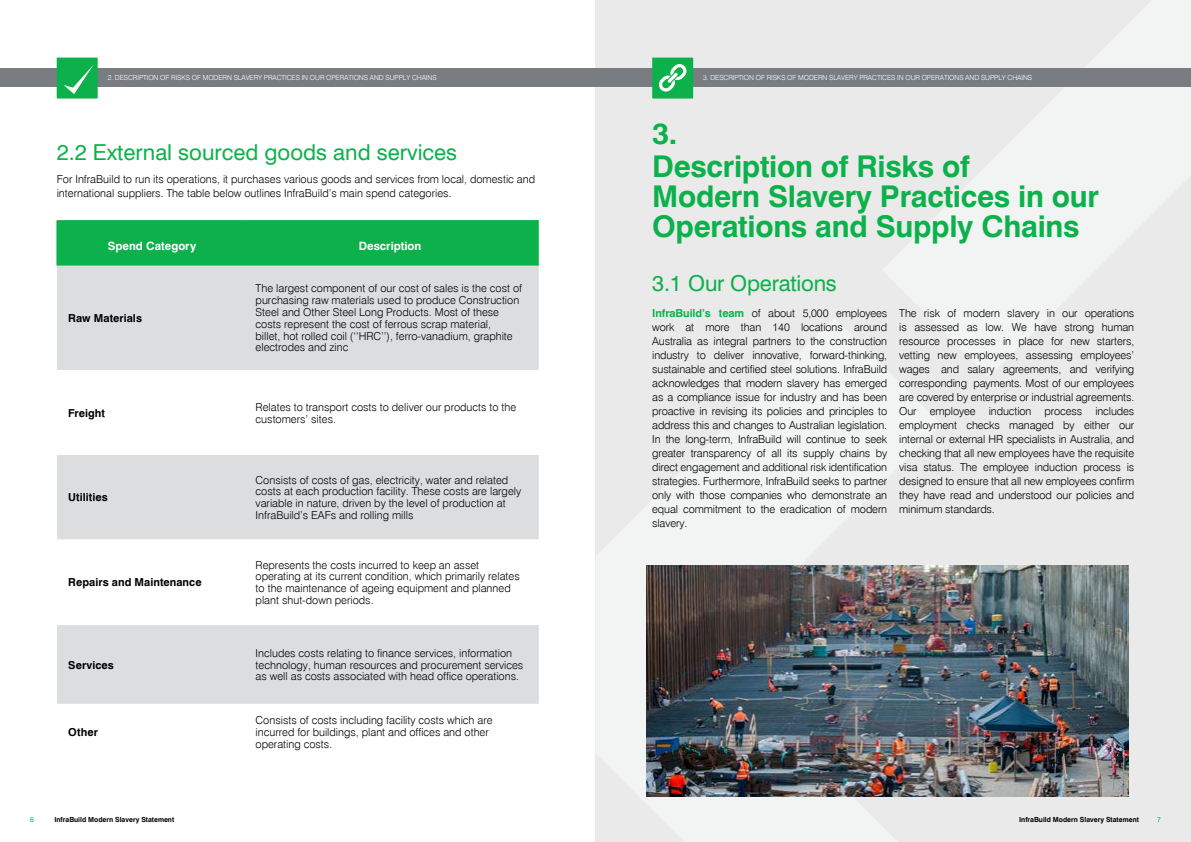
<style>
.page{position:relative;width:1191px;height:842px;background:#fff}
.page>*{position:absolute;margin:0;border:0;box-sizing:border-box;transform-origin:0 0}
.t1{font:700 30px/32.8px "Swiss 721 BT";letter-spacing:-.01em;color:#0db14b}
.t2{font:22px "Swiss 721 BT";color:#0db14b}
.t3{font:700 11.4px "Swiss 721 BT";color:#fff}
.t4{font:300 11px/14px "Swiss 721 BT";color:#000}
.t5{font:700 11px "Swiss 721 BT";letter-spacing:.005em;color:#000}
.t6{font:300 7px "Swiss 721 BT";letter-spacing:-.01em;color:#fff}
.t7{font:700 7px "Swiss 721 BT";color:#000}
.t8{font:7px "Swiss 721 BT";color:#0db14b}
.s1{font-weight:700;color:#0db14b}
</style>
<div class="page">
<div style="left:595px;top:0;width:596px;height:842px;background:#eaeaeb"></div>
<div style="left:0;top:68px;width:595px;height:19px;background:#797d82"></div>
<div style="left:595px;top:68px;width:596px;height:19px;background:#797d82"></div>
<svg style="left:57px;top:58px;width:41px;height:41px;background:#20b759"></svg>
<div style="left:58px;top:221px;width:481px;height:44px;background:#0db14b"></div>
<svg style="left:57px;top:266px;width:482px;height:438px;fill:#dcddde"></svg>
<hr style="left:57px;top:220px;width:184px;height:1px;background:#0db14b">
<hr style="left:57px;top:221px;width:1px;height:44px;background:#0db14b">
<hr style="left:241px;top:220px;width:298px;height:1px;background:#0db14b">
<hr style="left:57px;top:265px;width:184px;height:1px;background:#0db14b">
<hr style="left:241px;top:265px;width:298px;height:1px;background:#0db14b">
<img style="left:646px;top:566px;width:482px;height:231px">
<svg style="left:652px;top:58px;width:41px;height:41px;background:#35bd68"></svg>
<p class="t6" style="left:108px;top:74px;width:330px">2. DESCRIPTION OF RISKS OF MODERN SLAVERY PRACTICES IN OUR OPERATIONS AND SUPPLY CHAINS</p>
<p class="t6" style="left:703px;top:74px;width:330px">3. DESCRIPTION OF RISKS OF MODERN SLAVERY PRACTICES IN OUR OPERATIONS AND SUPPLY CHAINS</p>
<h2 class="t2" style="left:57px;top:139px;width:402px">2.2 External sourced goods and services</h2>
<p class="t4" style="left:57px;top:172px;width:480px">For InfraBuild to run its operations, it purchases various goods and services from local, domestic and international suppliers. The table below outlines InfraBuild’s main spend categories.</p>
<p class="t3" style="left:108px;top:239px;width:90px">Spend Category</p>
<p class="t3" style="left:359px;top:239px;width:64px">Description</p>
<p class="t5" style="left:68px;top:311px;width:75px">Raw Materials</p>
<p class="t4" style="left:256px;top:282px;width:268px;line-height:11.9px">The largest component of our cost of sales is the cost of purchasing raw materials used to produce Construction Steel and Other Steel Long Products. Most of these costs represent the cost of ferrous scrap material,<br>billet, hot rolled coil (‘‘HRC’’), ferro-vanadium, graphite electrodes and zinc</p>
<p class="t5" style="left:68px;top:406px;width:38px">Freight</p>
<p class="t4" style="left:256px;top:401px;width:262px;line-height:11.9px">Relates to transport costs to deliver our products to the customers’ sites.</p>
<p class="t5" style="left:68px;top:491px;width:41px">Utilities</p>
<p class="t5" style="left:68px;top:576px;width:135px">Repairs and Maintenance</p>
<p class="t4" style="left:256px;top:474px;width:267px;line-height:11.9px">Consists of costs of gas, electricity, water and related costs at each production facility. These costs are largely variable in nature, driven by the level of production at InfraBuild’s EAFs and rolling mills</p>
<p class="t4" style="left:256px;top:559px;width:266px;line-height:11.9px">Represents the costs incurred to keep an asset operating at its current condition, which primarily relates to the maintenance of ageing equipment and planned plant shut-down periods.</p>
<p class="t5" style="left:68px;top:658px;width:47px">Services</p>
<p class="t4" style="left:256px;top:647px;width:269px;line-height:11.9px">Includes costs relating to finance services, information technology, human resources and procurement services as well as costs associated with head office operations.</p>
<p class="t5" style="left:68px;top:726px;width:31px">Other</p>
<p class="t4" style="left:256px;top:714px;width:238px;line-height:11.9px">Consists of costs including facility costs which are incurred for buildings, plant and offices and other operating costs.</p>
<h1 class="t1" style="left:652px;top:117px;width:319px">3.<br>Description of Risks of</h1>
<h1 class="t1" style="left:652px;top:181px;width:448px;line-height:30px">Modern Slavery Practices in our<br>Operations and Supply Chains</h1>
<h2 class="t2" style="left:652px;top:270px;width:186px">3.1 Our Operations</h2>
<p class="t4" style="left:652px;top:306px;width:236px;text-align:justify"><span class="s1">InfraBuild’s team</span> of about 5,000 employees work at more than 140 locations around Australia as integral partners to the construction industry to deliver innovative, forward-thinking, sustainable and certified steel solutions. InfraBuild acknowledges that modern slavery has emerged as a compliance issue for industry and has been proactive in revising its policies and principles to address this and changes to Australian legislation.<br>In the long-term, InfraBuild will continue to seek greater transparency of all its supply chains by direct engagement and additional risk identification strategies. Furthermore, InfraBuild seeks to partner only with those companies who demonstrate an equal commitment to the eradication of modern slavery.</p>
<p class="t4" style="left:899px;top:306px;width:236px;text-align:justify">The risk of modern slavery in our operations is assessed as low. We have strong human resource processes in place for new starters, vetting new employees, assessing employees’ wages and salary agreements, and verifying corresponding payments. Most of our employees are covered by enterprise or industrial agreements.<br>Our employee induction process includes employment checks managed by either our internal or external HR specialists in Australia, and checking that all new employees have the requisite visa status. The employee induction process is designed to ensure that all new employees confirm they have read and understood our policies and minimum standards.</p>
<p class="t8" style="left:30px;top:815px;width:5px">6</p>
<p class="t7" style="left:54px;top:815px;width:121px">InfraBuild Modern Slavery Statement</p>
<p class="t7" style="left:1019px;top:815px;width:121px">InfraBuild Modern Slavery Statement</p>
<p class="t8" style="left:1157px;top:815px;width:5px">7</p>
</div>
